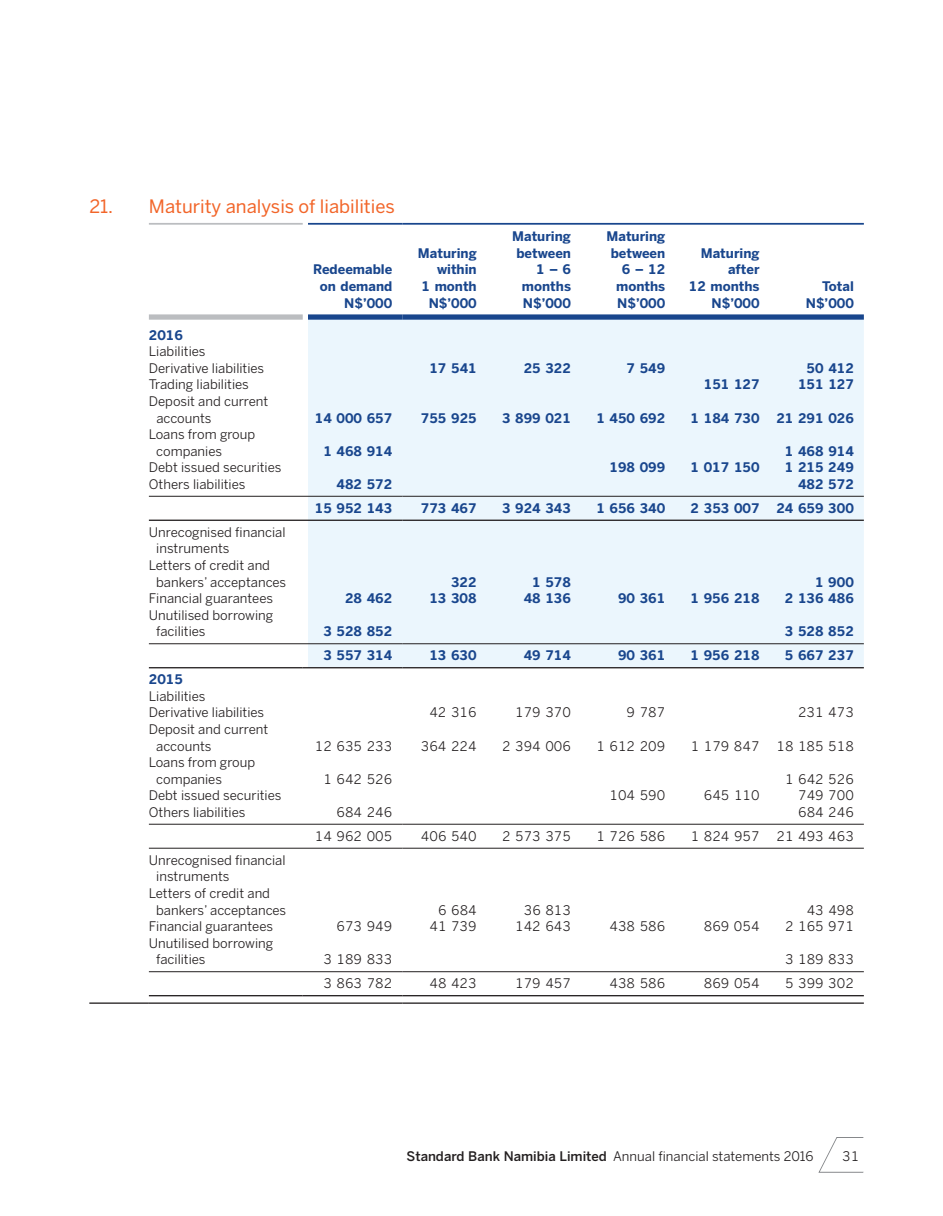
<style>
.page{position:relative;width:943px;height:1216px;background:#fff}
.page>*{position:absolute;margin:0;border:0;box-sizing:border-box;transform-origin:0 0}
.t1{font:18.38px "Benton Sans";color:#f26529}
.t2{font:13.12px/16.6px "Benton Sans";color:#231f20}
.t3{font:700 13.12px/16.6px "Benton Sans";color:#19468d;text-align:right}
.s1{font-weight:500}
</style>
<div class="page">
<svg style="left:818px;top:1137px;width:46px;height:36px"></svg>
<div style="left:308px;top:320px;width:555px;height:347px;background:#ebf6fd"></div>
<hr style="left:303px;top:667px;width:99px;height:1px;background:#231f20">
<hr style="left:402px;top:667px;width:461px;height:1px;background:#231f20">
<hr style="left:303px;top:995px;width:99px;height:1px;background:#231f20">
<hr style="left:402px;top:995px;width:461px;height:1px;background:#231f20">
<hr style="left:149px;top:223px;width:154px;height:2px;background:#bbbdc0">
<hr style="left:308px;top:223px;width:94px;height:2px;background:#19468d">
<hr style="left:402px;top:223px;width:461px;height:2px;background:#19468d">
<div style="left:149px;top:314px;width:154px;height:6px;background:#bbbdc0"></div>
<div style="left:308px;top:314px;width:94px;height:6px;background:#19468d"></div>
<div style="left:402px;top:314px;width:461px;height:6px;background:#19468d"></div>
<hr style="left:149px;top:496px;width:253px;height:1px;background:#231f20">
<hr style="left:402px;top:496px;width:461px;height:1px;background:#231f20">
<hr style="left:149px;top:643px;width:253px;height:1px;background:#231f20">
<hr style="left:402px;top:643px;width:461px;height:1px;background:#231f20">
<hr style="left:149px;top:823px;width:253px;height:1px;background:#231f20">
<hr style="left:402px;top:823px;width:461px;height:1px;background:#231f20">
<hr style="left:149px;top:847px;width:253px;height:1px;background:#231f20">
<hr style="left:402px;top:847px;width:461px;height:1px;background:#231f20">
<hr style="left:149px;top:971px;width:253px;height:1px;background:#231f20">
<hr style="left:402px;top:971px;width:461px;height:1px;background:#231f20">
<hr style="left:149px;top:519px;width:253px;height:2px;background:#231f20">
<hr style="left:402px;top:519px;width:461px;height:2px;background:#231f20">
<hr style="left:149px;top:667px;width:154px;height:1px;background:#231f20">
<hr style="left:149px;top:995px;width:154px;height:1px;background:#231f20">
<hr style="left:89px;top:1002px;width:60px;height:1px;background:#231f20">
<hr style="left:149px;top:1002px;width:253px;height:1px;background:#231f20">
<hr style="left:402px;top:1002px;width:461px;height:1px;background:#231f20">
<h1 class="t1" style="left:89px;top:198px;width:307px">21. Maturity analysis of liabilities</h1>
<p class="t3" style="left:149px;top:328px;width:36px">2016</p>
<p class="t2" style="left:149px;top:344px;width:117px">Liabilities<br>Derivative liabilities</p>
<p class="t3" style="left:313px;top:262px;width:81px">Redeemable on demand<br>N$’000</p>
<p class="t3" style="left:418px;top:245px;width:60px">Maturing within<br>1 month<br>N$’000</p>
<p class="t3" style="left:512px;top:229px;width:60px">Maturing between<br>1 – 6 months<br>N$’000</p>
<p class="t3" style="left:606px;top:229px;width:60px">Maturing between<br>6 – 12 months<br>N$’000</p>
<p class="t3" style="left:689px;top:246px;width:72px">Maturing after<br>12 months<br>N$’000</p>
<p class="t3" style="left:805px;top:279px;width:50px">Total<br>N$’000</p>
<p class="t3" style="left:429px;top:361px;width:49px">17 541</p>
<p class="t3" style="left:523px;top:361px;width:49px">25 322</p>
<p class="t3" style="left:626px;top:361px;width:40px">7 549</p>
<p class="t3" style="left:806px;top:361px;width:49px">50 412</p>
<p class="t2" style="left:149px;top:377px;width:101px">Trading liabilities</p>
<p class="t3" style="left:703px;top:377px;width:57px">151 127</p>
<p class="t3" style="left:798px;top:377px;width:57px">151 127</p>
<p class="t2" style="left:156px;top:394px;width:113px;text-indent:-7px">Deposit and current accounts</p>
<p class="t3" style="left:315px;top:410px;width:79px">14 000 657</p>
<p class="t3" style="left:421px;top:410px;width:57px">755 925</p>
<p class="t3" style="left:502px;top:410px;width:70px">3 899 021</p>
<p class="t3" style="left:596px;top:410px;width:70px">1 450 692</p>
<p class="t3" style="left:690px;top:410px;width:70px">1 184 730</p>
<p class="t3" style="left:776px;top:410px;width:79px">21 291 026</p>
<p class="t2" style="left:156px;top:427px;width:100px;text-indent:-7px">Loans from group companies</p>
<p class="t3" style="left:323px;top:443px;width:70px">1 468 914</p>
<p class="t3" style="left:785px;top:443px;width:70px">1 468 914</p>
<p class="t2" style="left:149px;top:460px;width:134px">Debt issued securities</p>
<p class="t3" style="left:609px;top:460px;width:57px">198 099</p>
<p class="t3" style="left:690px;top:460px;width:70px">1 017 150</p>
<p class="t3" style="left:785px;top:460px;width:70px">1 215 249</p>
<p class="t2" style="left:149px;top:477px;width:98px">Others liabilities</p>
<p class="t3" style="left:336px;top:476px;width:57px">482 572</p>
<p class="t3" style="left:798px;top:476px;width:57px">482 572</p>
<p class="t3" style="left:315px;top:500px;width:79px">15 952 143</p>
<p class="t3" style="left:421px;top:500px;width:57px">773 467</p>
<p class="t3" style="left:502px;top:500px;width:70px">3 924 343</p>
<p class="t3" style="left:596px;top:500px;width:70px">1 656 340</p>
<p class="t3" style="left:690px;top:500px;width:70px">2 353 007</p>
<p class="t3" style="left:776px;top:500px;width:79px">24 659 300</p>
<p class="t2" style="left:149px;top:525px;width:138px">Unrecognised financial</p>
<p class="t2" style="left:156px;top:541px;width:74px">instruments</p>
<p class="t2" style="left:149px;top:558px;width:123px">Letters of credit and</p>
<p class="t2" style="left:156px;top:574px;width:131px">bankers’ acceptances</p>
<p class="t3" style="left:451px;top:574px;width:27px">322</p>
<p class="t3" style="left:532px;top:574px;width:40px">1 578</p>
<p class="t3" style="left:815px;top:574px;width:40px">1 900</p>
<p class="t2" style="left:149px;top:591px;width:126px">Financial guarantees</p>
<p class="t3" style="left:345px;top:591px;width:49px">28 462</p>
<p class="t3" style="left:429px;top:591px;width:49px">13 308</p>
<p class="t3" style="left:523px;top:591px;width:49px">48 136</p>
<p class="t3" style="left:618px;top:591px;width:49px">90 361</p>
<p class="t3" style="left:690px;top:591px;width:70px">1 956 218</p>
<p class="t3" style="left:785px;top:591px;width:70px">2 136 486</p>
<p class="t2" style="left:156px;top:607px;width:118px;text-indent:-7px">Unutilised borrowing facilities</p>
<p class="t3" style="left:323px;top:624px;width:70px">3 528 852</p>
<p class="t3" style="left:785px;top:624px;width:70px">3 528 852</p>
<p class="t3" style="left:323px;top:648px;width:70px">3 557 314</p>
<p class="t3" style="left:429px;top:648px;width:49px">13 630</p>
<p class="t3" style="left:523px;top:648px;width:49px">49 714</p>
<p class="t3" style="left:618px;top:648px;width:49px">90 361</p>
<p class="t3" style="left:690px;top:648px;width:70px">1 956 218</p>
<p class="t3" style="left:785px;top:648px;width:70px">5 667 237</p>
<p class="t3" style="left:149px;top:672px;width:36px">2015</p>
<p class="t2" style="left:149px;top:689px;width:117px">Liabilities<br>Derivative liabilities</p>
<p class="t2" style="left:156px;top:721px;width:113px;text-indent:-7px">Deposit and current accounts</p>
<p class="t2" style="left:156px;top:755px;width:100px;text-indent:-7px">Loans from group companies</p>
<p class="t2" style="left:429px;top:705px;width:49px">42 316</p>
<p class="t2" style="left:515px;top:705px;width:57px">179 370</p>
<p class="t2" style="left:626px;top:705px;width:40px">9 787</p>
<p class="t2" style="left:798px;top:705px;width:57px">231 473</p>
<p class="t2" style="left:315px;top:738px;width:79px">12 635 233</p>
<p class="t2" style="left:421px;top:738px;width:57px">364 224</p>
<p class="t2" style="left:502px;top:738px;width:70px">2 394 006</p>
<p class="t2" style="left:596px;top:738px;width:70px">1 612 209</p>
<p class="t2" style="left:690px;top:738px;width:70px">1 179 847</p>
<p class="t2" style="left:776px;top:738px;width:79px">18 185 518</p>
<p class="t2" style="left:323px;top:771px;width:70px">1 642 526</p>
<p class="t2" style="left:785px;top:771px;width:70px">1 642 526</p>
<p class="t2" style="left:149px;top:788px;width:134px">Debt issued securities</p>
<p class="t2" style="left:609px;top:788px;width:57px">104 590</p>
<p class="t2" style="left:703px;top:788px;width:57px">645 110</p>
<p class="t2" style="left:798px;top:788px;width:57px">749 700</p>
<p class="t2" style="left:149px;top:804px;width:98px">Others liabilities</p>
<p class="t2" style="left:336px;top:804px;width:57px">684 246</p>
<p class="t2" style="left:798px;top:804px;width:57px">684 246</p>
<p class="t2" style="left:315px;top:828px;width:79px">14 962 005</p>
<p class="t2" style="left:421px;top:828px;width:57px">406 540</p>
<p class="t2" style="left:502px;top:828px;width:70px">2 573 375</p>
<p class="t2" style="left:596px;top:828px;width:70px">1 726 586</p>
<p class="t2" style="left:690px;top:828px;width:70px">1 824 957</p>
<p class="t2" style="left:776px;top:828px;width:79px">21 493 463</p>
<p class="t2" style="left:149px;top:852px;width:138px">Unrecognised financial</p>
<p class="t2" style="left:156px;top:869px;width:74px">instruments</p>
<p class="t2" style="left:149px;top:885px;width:123px">Letters of credit and</p>
<p class="t2" style="left:156px;top:902px;width:131px">bankers’ acceptances</p>
<p class="t2" style="left:438px;top:902px;width:40px">6 684</p>
<p class="t2" style="left:524px;top:902px;width:49px">36 813</p>
<p class="t2" style="left:806px;top:902px;width:49px">43 498</p>
<p class="t2" style="left:149px;top:919px;width:126px">Financial guarantees</p>
<p class="t2" style="left:336px;top:919px;width:57px">673 949</p>
<p class="t2" style="left:429px;top:919px;width:49px">41 739</p>
<p class="t2" style="left:515px;top:919px;width:57px">142 643</p>
<p class="t2" style="left:609px;top:919px;width:57px">438 586</p>
<p class="t2" style="left:703px;top:919px;width:57px">869 054</p>
<p class="t2" style="left:785px;top:919px;width:70px">2 165 971</p>
<p class="t2" style="left:156px;top:935px;width:118px;text-indent:-7px">Unutilised borrowing facilities</p>
<p class="t2" style="left:323px;top:952px;width:70px">3 189 833</p>
<p class="t2" style="left:785px;top:952px;width:70px">3 189 833</p>
<p class="t2" style="left:323px;top:976px;width:70px">3 863 782</p>
<p class="t2" style="left:429px;top:976px;width:49px">48 423</p>
<p class="t2" style="left:515px;top:976px;width:57px">179 457</p>
<p class="t2" style="left:609px;top:976px;width:57px">438 586</p>
<p class="t2" style="left:703px;top:976px;width:57px">869 054</p>
<p class="t2" style="left:785px;top:976px;width:70px">5 399 302</p>
<p class="t2" style="left:406px;top:1148px;width:408px"><span class="s1">Standard Bank Namibia Limited</span> Annual financial statements 2016</p>
<p class="t2" style="left:842px;top:1148px;width:19px">31</p>
</div>
